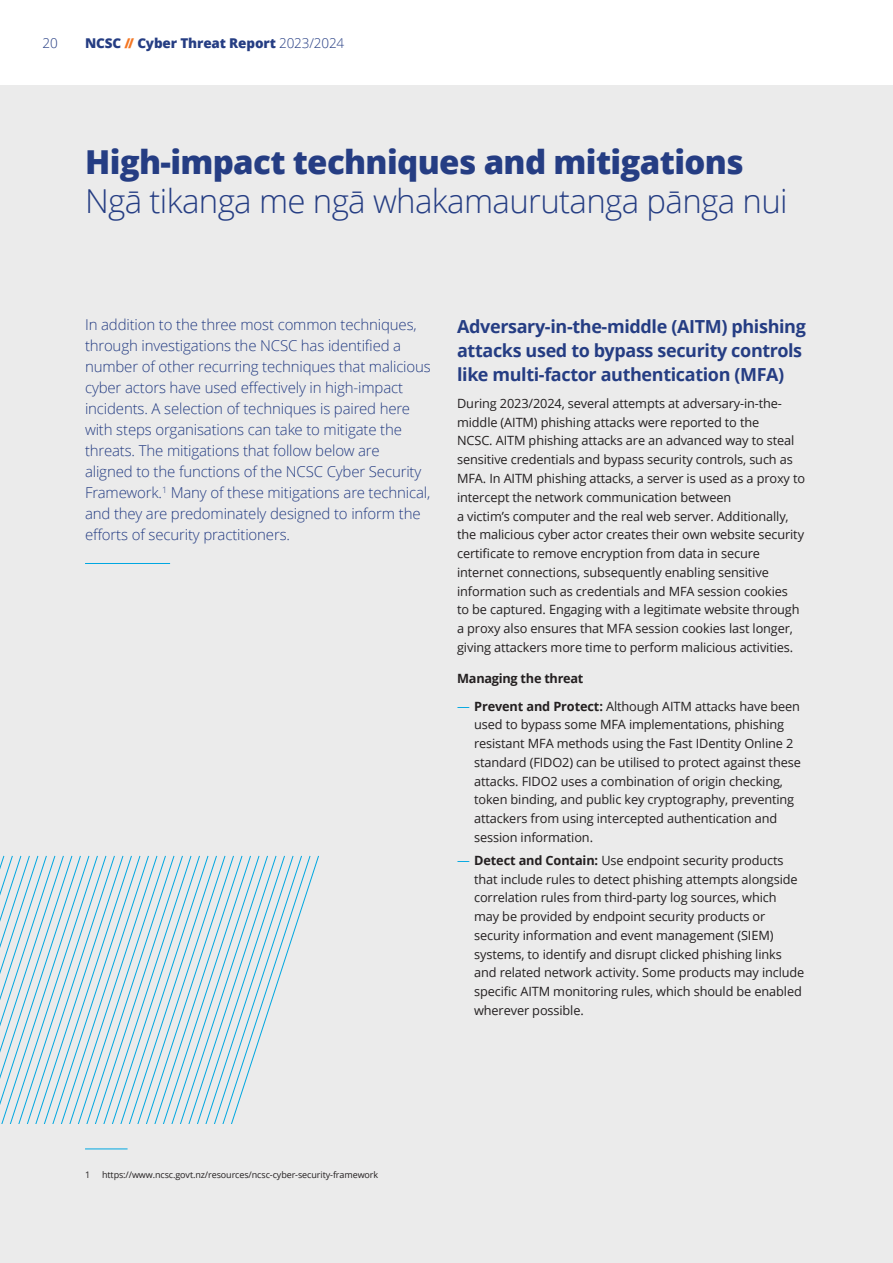
<style>
.page{position:relative;width:893px;height:1263px;background:#fff}
.page>*{position:absolute;margin:0;border:0;box-sizing:border-box;transform-origin:0 0}
.t1{font:300 33px "Open Sans";letter-spacing:-.02em;color:#253d83}
.t2{font:800 33px "Open Sans";letter-spacing:-.02em;color:#253d83}
.t3{font:700 18px/24px "Open Sans";letter-spacing:-.02em;color:#253d83}
.t4{font:300 15px/21px "Open Sans";letter-spacing:-.01em;color:#253d83}
.t5{font:800 13.5px "Open Sans";letter-spacing:-.01em;color:#253d83}
.t6{font:300 13.5px "Open Sans";color:#253d83}
.t7{font:12.75px/18.8px "Open Sans";letter-spacing:-.01em;color:#231f20}
.t8{font:700 12.75px "Open Sans";letter-spacing:-.02em;color:#231f20}
.t9{font:9px "Open Sans";letter-spacing:-.01em;color:#231f20}
.s1{color:#f47723}
.s2{font-weight:300}
.s3{color:#00a7e1}
.s4{font-weight:700}
</style>
<div class="page">
<div style="left:0;top:85px;width:893px;height:1178px;background:#ebebeb"></div>
<hr style="left:85px;top:1148px;width:43px;height:1px;background:#00a7e1">
<hr style="left:85px;top:563px;width:85px;height:1px;background:#00a7e1">
<svg style="left:0;top:856px;width:319px;height:268px"></svg>
<p class="t6" style="left:43px;top:34px;width:17px">20</p>
<p class="t5" style="left:85px;top:33px;width:261px">NCSC <span class="s1">//</span> Cyber Threat Report <span class="s2">2023/2024</span></p>
<h1 class="t2" style="left:85px;top:137px;width:660px">High-impact techniques and mitigations</h1>
<h1 class="t1" style="left:85px;top:178px;width:704px">Ngā tikanga me ngā whakamaurutanga pānga nui</h1>
<p class="t4" style="left:85px;top:314px;width:347px">In addition to the three most common techniques, through investigations the NCSC has identified a number of other recurring techniques that malicious cyber actors have used effectively in high-impact incidents. A selection of techniques is paired here with steps organisations can take to mitigate the threats. The mitigations that follow below are aligned to the functions of the NCSC Cyber Security Framework.<sup>1</sup> Many of these mitigations are technical, and they are predominately designed to inform the efforts of security practitioners.</p>
<h2 class="t3" style="left:457px;top:314px;width:350px">Adversary-in-the-middle (AITM) phishing attacks used to bypass security controls like multi-factor authentication (MFA)</h2>
<p class="t7" style="left:457px;top:394px;width:349px">During 2023/2024, several attempts at adversary-in-the&shy;middle (AITM) phishing attacks were reported to the<br>NCSC. AITM phishing attacks are an advanced way to steal sensitive credentials and bypass security controls, such as MFA. In AITM phishing attacks, a server is used as a proxy to intercept the network communication between<br>a victim’s computer and the real web server. Additionally, the malicious cyber actor creates their own website security certificate to remove encryption from data in secure internet connections, subsequently enabling sensitive information such as credentials and MFA session cookies<br>to be captured. Engaging with a legitimate website through a proxy also ensures that MFA session cookies last longer, giving attackers more time to perform malicious activities.</p>
<p class="t8" style="left:457px;top:670px;width:128px">Managing the threat</p>
<p class="t7" style="left:474px;top:696px;width:328px;text-indent:-17px"><span class="s3">—</span> <span class="s4">Prevent and Protect:</span> Although AITM attacks have been used to bypass some MFA implementations, phishing resistant MFA methods using the Fast IDentity Online 2 standard (FIDO2) can be utilised to protect against these attacks. FIDO2 uses a combination of origin checking, token binding, and public key cryptography, preventing attackers from using intercepted authentication and session information.</p>
<p class="t7" style="left:474px;top:850px;width:332px;text-indent:-17px"><span class="s3">—</span> <span class="s4">Detect and Contain:</span> Use endpoint security products that include rules to detect phishing attempts alongside correlation rules from third-party log sources, which may be provided by endpoint security products or security information and event management (SIEM) systems, to identify and disrupt clicked phishing links and related network activity. Some products may include specific AITM monitoring rules, which should be enabled wherever possible.</p>
<p class="t9" style="left:85px;top:1168px;width:7px">1</p>
<p class="t9" style="left:102px;top:1168px;width:278px">https://www.ncsc.govt.nz/resources/ncsc-cyber-security-framework</p>
</div>
